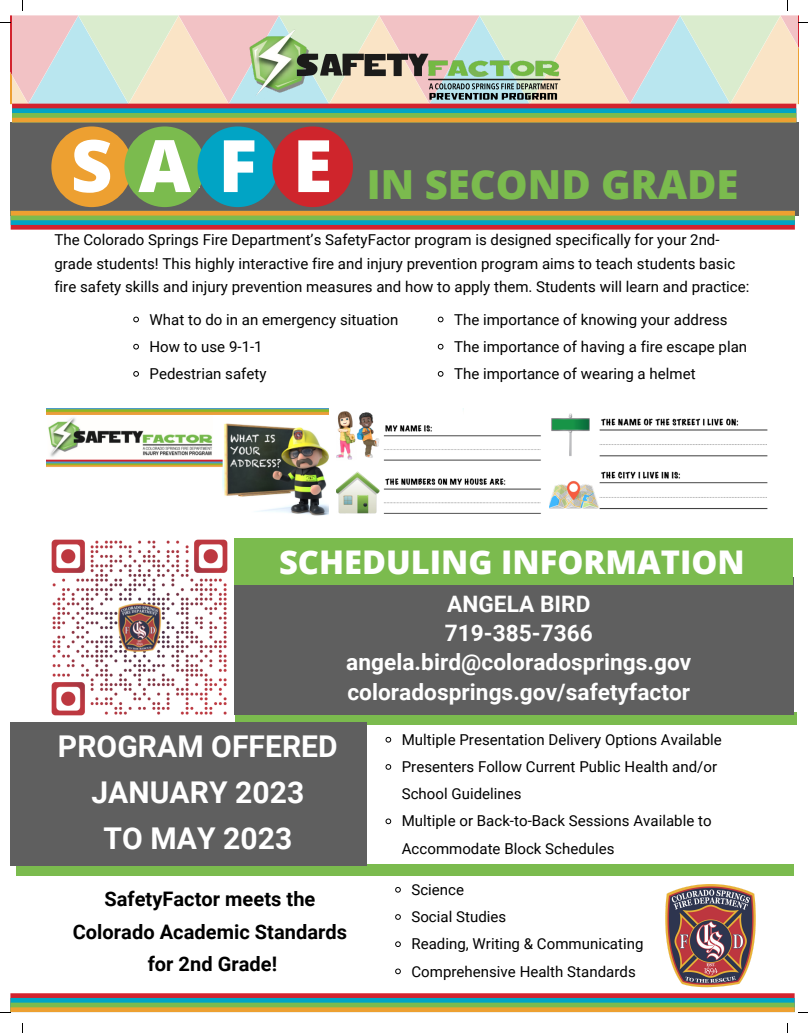
<style>
.page{position:relative;width:808px;height:1033px;background:#fff}
.page>*{position:absolute;margin:0;border:0;box-sizing:border-box;transform-origin:0 0}
.t1{font:800 70px "Open Sans";color:#fff}
.t2{font:800 40.12px "Open Sans";color:#7bbb4e}
.t3{font:800 32.62px "Open Sans";color:#fff}
.t4{font:700 30px/46px "Roboto";letter-spacing:.005em;color:#fff;text-align:center}
.t5{font:700 22.62px/29.2px "Roboto";color:#fff;text-align:center}
.t6{font:700 20px/32.8px "Roboto";color:#000;text-align:center}
.t7{font:15px/27.2px "Roboto";letter-spacing:.005em;color:#000}
</style>
<div class="page">
<div style="left:10px;top:122px;width:788px;height:94px;background:#5f5f5f"></div>
<div style="left:11px;top:211px;width:783px;height:19px;background:#d3232e"></div>
<svg style="left:11px;top:220px;width:783px;height:5px;background:#09a3bd"></svg>
<svg style="left:11px;top:215px;width:783px;height:5px;background:#87b74a"></svg>
<hr style="left:11px;top:211px;width:783px;height:4px;background:#eda031">
<div style="left:226px;top:712px;width:570px;height:12px;background:#7bbb4e"></div>
<div style="left:10px;top:993px;width:784px;height:19px;background:#d3232e"></div>
<div style="left:10px;top:998px;width:784px;height:14px;background:#01a4c5"></div>
<div style="left:10px;top:1002px;width:784px;height:10px;background:#7bbb4e"></div>
<div style="left:10px;top:1007px;width:784px;height:5px;background:#eda031"></div>
<div style="left:16px;top:864px;width:777px;height:11px;background:#7bbb4e"></div>
<img style="left:665px;top:884px;width:91px;height:103px">
<img style="left:51px;top:539px;width:183px;height:183px">
<div style="left:234px;top:576px;width:559px;height:138px;background:#5f5f5f"></div>
<div style="left:234px;top:537px;width:559px;height:47px;background:#7bbb4e"></div>
<div style="left:10px;top:722px;width:357px;height:144px;background:#5f5f5f"></div>
<svg style="left:385px;top:736px;width:7px;height:7px"></svg>
<svg style="left:385px;top:764px;width:7px;height:6px"></svg>
<svg style="left:385px;top:818px;width:7px;height:6px"></svg>
<svg style="left:395px;top:887px;width:6px;height:6px"></svg>
<svg style="left:395px;top:914px;width:6px;height:6px"></svg>
<svg style="left:395px;top:941px;width:6px;height:6px"></svg>
<svg style="left:395px;top:968px;width:6px;height:6px"></svg>
<svg style="left:133px;top:316px;width:6px;height:7px"></svg>
<svg style="left:133px;top:343px;width:6px;height:7px"></svg>
<svg style="left:133px;top:371px;width:6px;height:6px"></svg>
<div style="left:51px;top:126px;width:81px;height:81px;background:#eda031;border-radius:50%"></div>
<div style="left:124px;top:126px;width:81px;height:81px;background:#7bbb4e;border-radius:50%"></div>
<div style="left:197px;top:126px;width:81px;height:81px;background:#01a4c5;border-radius:50%"></div>
<div style="left:272px;top:126px;width:81px;height:81px;background:#cf252c;border-radius:50%"></div>
<div style="left:12px;top:104px;width:784px;height:18px;background:#d3232e"></div>
<div style="left:12px;top:108px;width:784px;height:14px;background:#01a4c5"></div>
<svg style="left:12px;top:113px;width:784px;height:5px;background:#80b94c"></svg>
<hr style="left:12px;top:118px;width:784px;height:4px;background:#eda031">
<svg style="left:437px;top:316px;width:7px;height:7px"></svg>
<svg style="left:437px;top:343px;width:7px;height:7px"></svg>
<svg style="left:437px;top:371px;width:7px;height:6px"></svg>
<img style="left:46px;top:408px;width:282px;height:108px">
<div style="left:41px;top:480px;width:144px;height:53px;background:#fff"></div>
<img style="left:549px;top:413px;width:218px;height:97px">
<img style="left:337px;top:408px;width:204px;height:106px">
<div style="left:464px;top:406px;width:84px;height:25px;background:#fff"></div>
<svg style="left:0;top:0;width:808px;height:104px"></svg>
<h1 class="t1" style="left:149px;top:113px;width:52px">A</h1>
<h1 class="t1" style="left:298px;top:113px;width:40px">E</h1>
<h2 class="t2" style="left:71px;top:156px;width:669px"><sup>S</sup> <sup>A</sup> <sup>F</sup> <sup>E</sup> IN SECOND GRADE</h2>
<p class="t7" style="left:54px;top:228px;width:696px;line-height:23.5px">The Colorado Springs Fire Department’s SafetyFactor program is designed specifically for your 2nd&shy;grade students! This highly interactive fire and injury prevention program aims to teach students basic fire safety skills and injury prevention measures and how to apply them. Students will learn and practice:</p>
<p class="t7" style="left:149px;top:306px;width:250px">What to do in an emergency situation<br>How to use 9-1-1<br>Pedestrian safety</p>
<p class="t7" style="left:454px;top:306px;width:295px">The importance of knowing your address<br>The importance of having a fire escape plan<br>The importance of wearing a helmet</p>
<h3 class="t3" style="left:279px;top:539px;width:467px">SCHEDULING INFORMATION</h3>
<h3 class="t5" style="left:346px;top:589px;width:346px">ANGELA BIRD<br>719-385-7366 angela.bird@coloradosprings.gov coloradosprings.gov/safetyfactor</h3>
<h3 class="t4" style="left:58px;top:723px;width:281px">PROGRAM OFFERED<br>JANUARY 2023<br>TO MAY 2023</h3>
<p class="t7" style="left:402px;top:726px;width:321px">Multiple Presentation Delivery Options Available Presenters Follow Current Public Health and/or School Guidelines<br>Multiple or Back-to-Back Sessions Available to Accommodate Block Schedules</p>
<h3 class="t6" style="left:73px;top:882px;width:276px">SafetyFactor meets the<br>Colorado Academic Standards for 2nd Grade!</h3>
<p class="t7" style="left:411px;top:876px;width:233px">Science<br>Social Studies<br>Reading, Writing &amp; Communicating<br>Comprehensive Health Standards</p>
</div>
